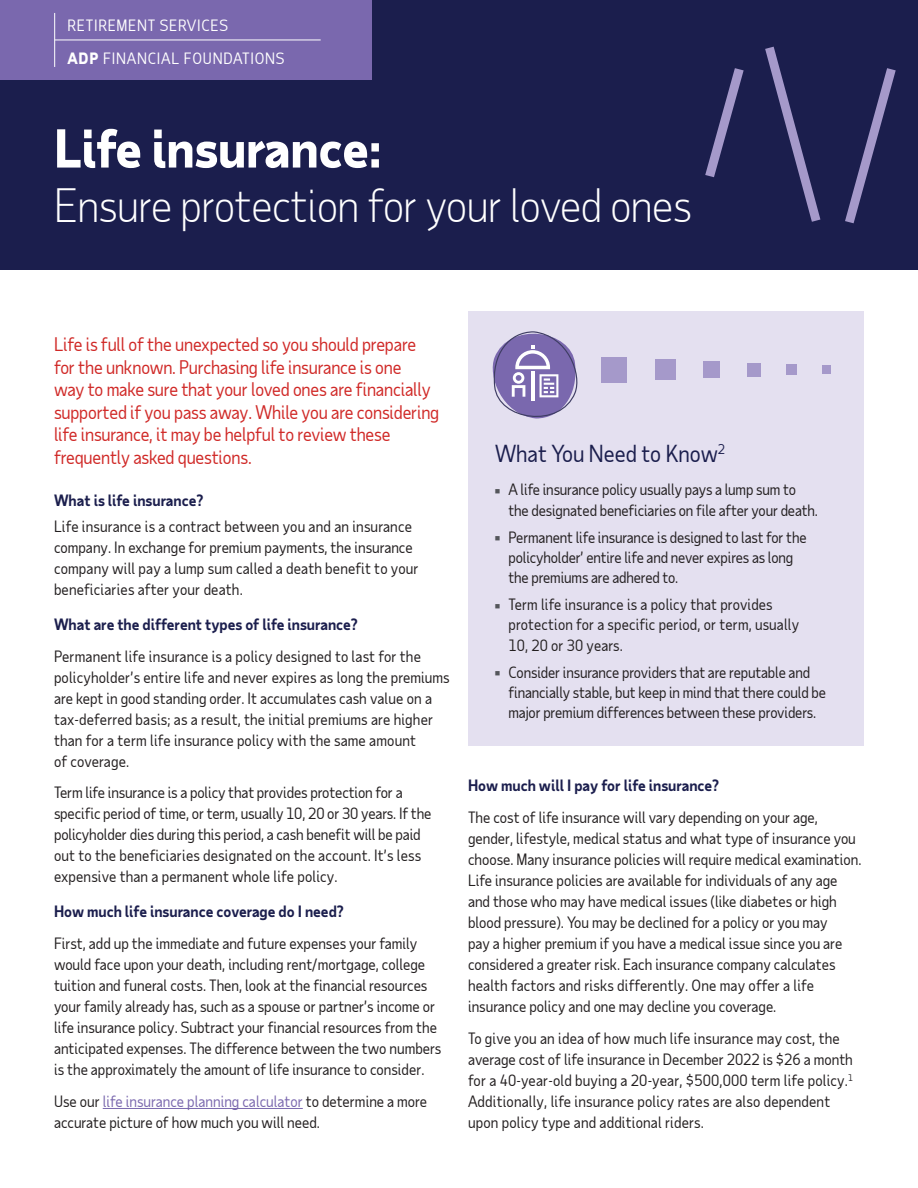
<style>
.page{position:relative;width:918px;height:1188px;background:#fff}
.page>*{position:absolute;margin:0;border:0;box-sizing:border-box;transform-origin:0 0}
.t1{font:800 51px "Taub Sans";letter-spacing:-.01em;color:#fff}
.t2{font:300 45px "Taub Sans";letter-spacing:-.01em;color:#fff}
.t3{font:22.5px "Taub Sans";color:#1b1e4d}
.t4{font:18px/22.5px "Taub Sans";letter-spacing:-.01em;color:#d02927}
.t5{font:15px/21px "Taub Sans";color:#231f20}
.t6{font:700 15px "Taub Sans";color:#1b1e4d}
.t7{font:15px "Taub Sans";letter-spacing:.05em;color:#fff}
.s1{font-weight:800}
.s2{color:#7a68ae}
</style>
<div class="page">
<div style="left:0;top:0;width:918px;height:270px;background:#1b1e4d"></div>
<hr style="left:103px;top:1108px;width:200px;height:1px;background:#7a68ae">
<div style="left:468px;top:311px;width:396px;height:434px;background:#e4e0f0"></div>
<svg style="left:845px;top:68px;width:51px;height:155px"></svg>
<svg style="left:765px;top:47px;width:55px;height:175px"></svg>
<svg style="left:705px;top:68px;width:39px;height:109px"></svg>
<div style="left:602px;top:357px;width:25px;height:26px;background:#a599ca"></div>
<div style="left:655px;top:360px;width:21px;height:20px;background:#a599ca"></div>
<div style="left:703px;top:362px;width:17px;height:16px;background:#a599ca"></div>
<div style="left:748px;top:363px;width:13px;height:13px;background:#a599ca"></div>
<div style="left:786px;top:365px;width:11px;height:10px;background:#a599ca"></div>
<div style="left:822px;top:366px;width:9px;height:8px;background:#a599ca"></div>
<svg style="left:492px;top:331px;width:86px;height:88px"></svg>
<hr style="left:531px;top:372px;width:3px;height:29px;background:#fff">
<div style="left:0;top:0;width:372px;height:80px;background:#7a68ae"></div>
<hr style="left:55px;top:40px;width:266px;height:1px;background:#fff">
<hr style="left:54px;top:13px;width:1px;height:54px;background:#fff">
<p class="t7" style="left:68px;top:16px;width:162px">RETIREMENT SERVICES</p>
<p class="t7" style="left:68px;top:49px;width:218px"><span class="s1">ADP</span> FINANCIAL FOUNDATIONS</p>
<h1 class="t1" style="left:54px;top:115px;width:329px">Life insurance:</h1>
<h2 class="t2" style="left:54px;top:177px;width:639px">Ensure protection for your loved ones</h2>
<p class="t4" style="left:54px;top:333px;width:387px">Life is full of the unexpected so you should prepare for the unknown. Purchasing life insurance is one<br>way to make sure that your loved ones are financially supported if you pass away. While you are considering life insurance, it may be helpful to review these frequently asked questions.</p>
<p class="t6" style="left:54px;top:490px;width:151px">What is life insurance?</p>
<p class="t5" style="left:54px;top:516px;width:366px">Life insurance is a contract between you and an insurance company. In exchange for premium payments, the insurance company will pay a lump sum called a death benefit to your beneficiaries after your death.</p>
<p class="t6" style="left:54px;top:614px;width:305px">What are the different types of life insurance?</p>
<p class="t5" style="left:54px;top:645px;width:397px">Permanent life insurance is a policy designed to last for the policyholder’s entire life and never expires as long the premiums are kept in good standing order. It accumulates cash value on a tax-deferred basis; as a result, the initial premiums are higher than for a term life insurance policy with the same amount<br>of coverage.</p>
<p class="t5" style="left:54px;top:782px;width:379px">Term life insurance is a policy that provides protection for a specific period of time, or term, usually 10, 20 or 30 years. If the policyholder dies during this period, a cash benefit will be paid out to the beneficiaries designated on the account. It’s less expensive than a permanent whole life policy.</p>
<p class="t6" style="left:54px;top:901px;width:291px">How much life insurance coverage do I need?</p>
<p class="t5" style="left:54px;top:932px;width:389px">First, add up the immediate and future expenses your family would face upon your death, including rent/mortgage, college tuition and funeral costs. Then, look at the financial resources your family already has, such as a spouse or partner’s income or life insurance policy. Subtract your financial resources from the anticipated expenses. The difference between the two numbers is the approximately the amount of life insurance to consider.</p>
<p class="t5" style="left:54px;top:1090px;width:375px">Use our <span class="s2">life insurance planning calculator</span> to determine a more accurate picture of how much you will need.</p>
<h3 class="t3" style="left:495px;top:439px;width:232px">What You Need to Know<sup>2</sup></h3>
<p class="t5" style="left:508px;top:479px;width:311px;line-height:20.2px">A life insurance policy usually pays a lump sum to the designated beneficiaries on file after your death.</p>
<p class="t5" style="left:508px;top:527px;width:300px;line-height:20.2px">Permanent life insurance is designed to last for the policyholder’ entire life and never expires as long the premiums are adhered to.</p>
<p class="t5" style="left:508px;top:594px;width:292px;line-height:20.2px">Term life insurance is a policy that provides protection for a specific period, or term, usually<br>10, 20 or 30 years.</p>
<p class="t5" style="left:508px;top:662px;width:319px;line-height:20.2px">Consider insurance providers that are reputable and financially stable, but keep in mind that there could be major premium differences between these providers.</p>
<p class="t6" style="left:468px;top:775px;width:253px">How much will I pay for life insurance?</p>
<p class="t5" style="left:468px;top:806px;width:395px">The cost of life insurance will vary depending on your age, gender, lifestyle, medical status and what type of insurance you choose. Many insurance policies will require medical examination.<br>Life insurance policies are available for individuals of any age and those who may have medical issues (like diabetes or high blood pressure). You may be declined for a policy or you may<br>pay a higher premium if you have a medical issue since you are considered a greater risk. Each insurance company calculates health factors and risks differently. One may offer a life insurance policy and one may decline you coverage.</p>
<p class="t5" style="left:468px;top:1027px;width:386px">To give you an idea of how much life insurance may cost, the average cost of life insurance in December 2022 is $26 a month for a 40-year-old buying a 20-year, $500,000 term life policy.<sup>1<br></sup>Additionally, life insurance policy rates are also dependent upon policy type and additional riders.</p>
</div>
